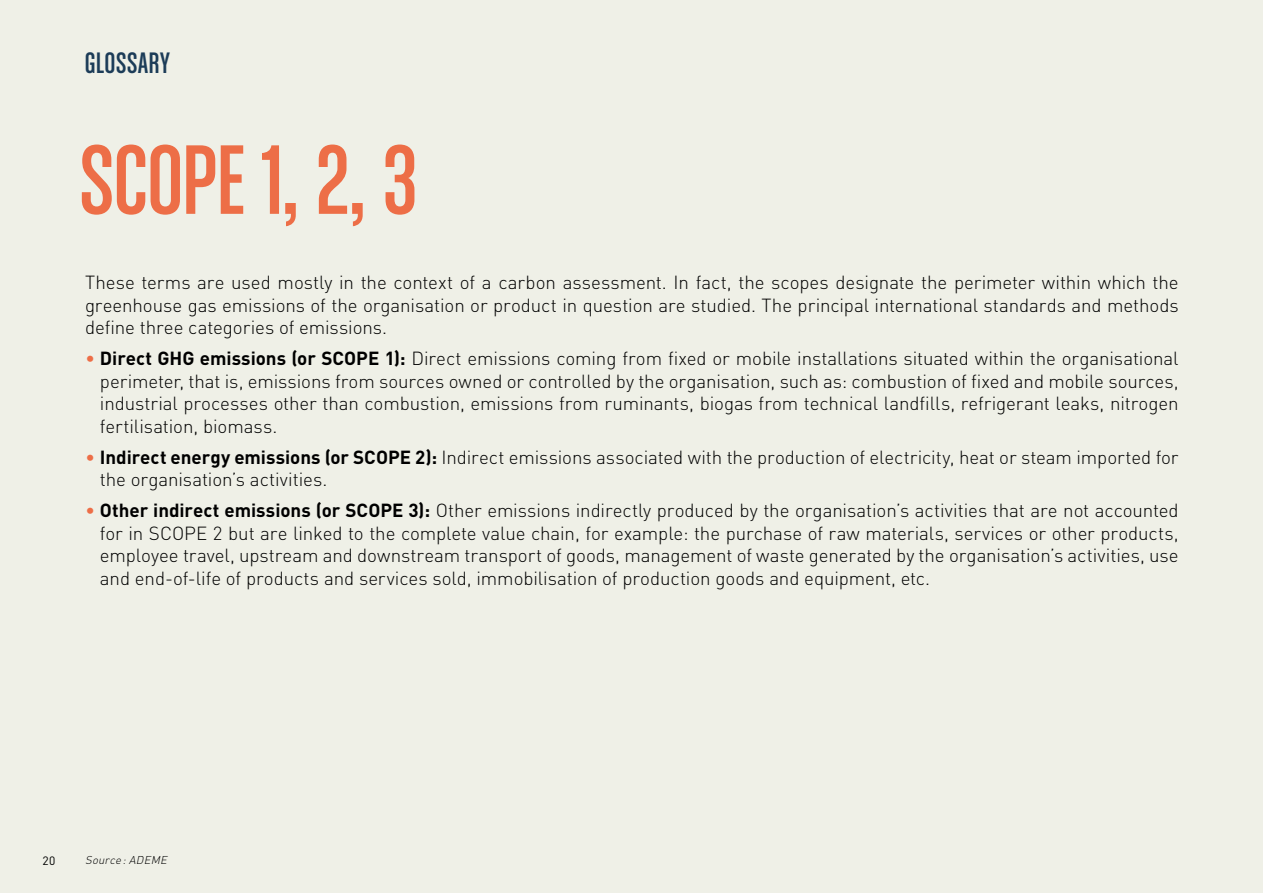
<style>
.page{position:relative;width:1263px;height:893px;background:#eff0e7}
.page>*{position:absolute;margin:0;border:0;box-sizing:border-box;transform-origin:0 0}
.t1{font:105px "Chalet Comprime Cologne Eighty";letter-spacing:-.01em;color:#ed6e47}
.t2{font:31.5px "Chalet Comprime Cologne Eighty";letter-spacing:.02em;color:#1c3c58}
.t3{font:300 18.75px/22.5px "DIN";letter-spacing:-.005em;color:#000;text-align:justify}
.t4{font:12px "DIN";color:#000}
.t5{font:italic 300 11.25px "DIN";color:#000}
.s1{color:#ed6e47}
.s2{font-weight:700}
</style>
<div class="page">
<h2 class="t2" style="left:85px;top:46px;width:86px">GLOSSARY</h2>
<h1 class="t1" style="left:80px;top:122px;width:339px">SCOPE 1, 2, 3</h1>
<p class="t3" style="left:85px;top:271px;width:1095px">These terms are used mostly in the context of a carbon assessment. In fact, the scopes designate the perimeter within which the greenhouse gas emissions of the organisation or product in question are studied. The principal international standards and methods define three categories of emissions.</p>
<p class="t3" style="left:100px;top:347px;width:1080px;text-indent:-15px"><span class="s1">•</span> <span class="s2">Direct GHG emissions (or SCOPE 1):</span> Direct emissions coming from fixed or mobile installations situated within the organisational perimeter, that is, emissions from sources owned or controlled by the organisation, such as: combustion of fixed and mobile sources, industrial processes other than combustion, emissions from ruminants, biogas from technical landfills, refrigerant leaks, nitrogen fertilisation, biomass.</p>
<p class="t3" style="left:100px;top:446px;width:1080px;text-indent:-15px"><span class="s1">•</span> <span class="s2">Indirect energy emissions (or SCOPE 2):</span> Indirect emissions associated with the production of electricity, heat or steam imported for the organisation’s activities.</p>
<p class="t3" style="left:100px;top:499px;width:1080px;text-indent:-15px"><span class="s1">•</span> <span class="s2">Other indirect emissions (or SCOPE 3):</span> Other emissions indirectly produced by the organisation’s activities that are not accounted for in SCOPE 2 but are linked to the complete value chain, for example: the purchase of raw materials, services or other products, employee travel, upstream and downstream transport of goods, management of waste generated by the organisation’s activities, use and end-of-life of products and services sold, immobilisation of production goods and equipment, etc.</p>
<p class="t4" style="left:43px;top:853px;width:14px">20</p>
<p class="t5" style="left:85px;top:853px;width:86px">Source:ADEME</p>
</div>
